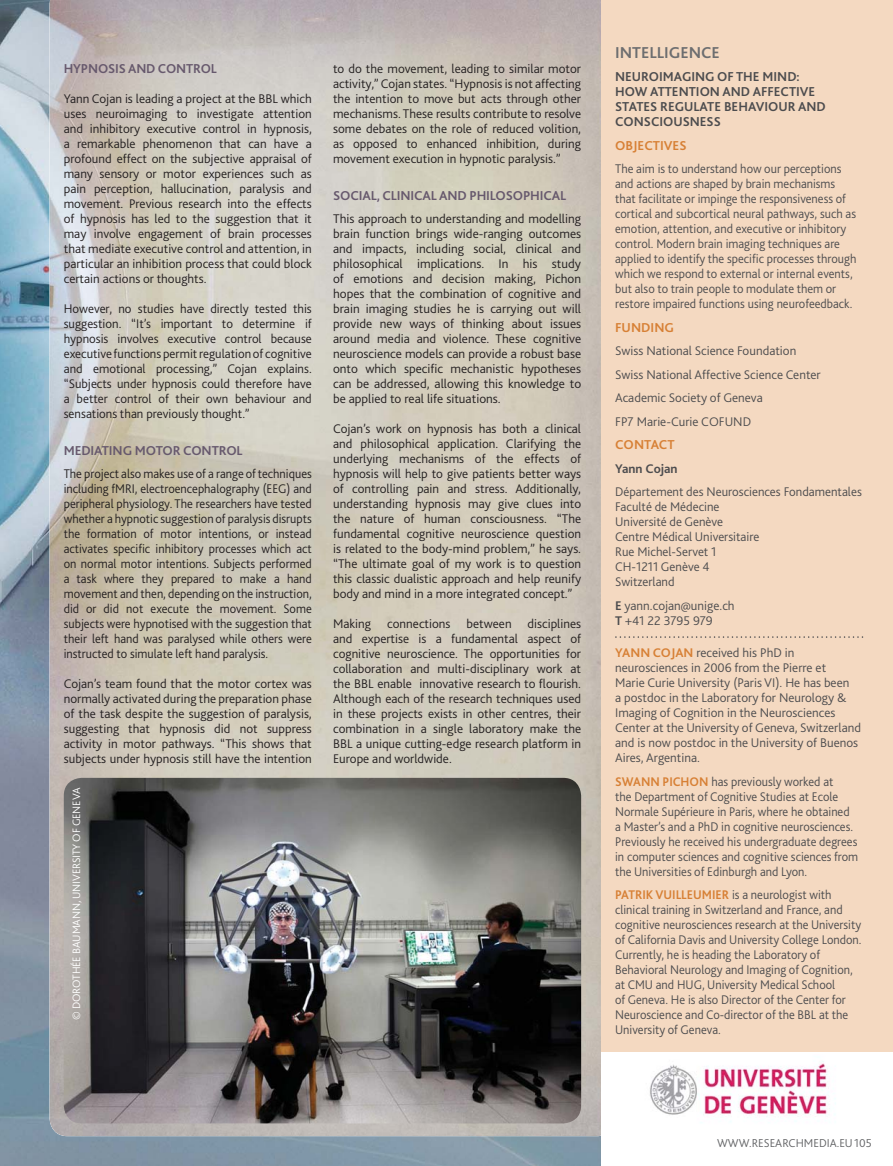
<style>
.page{position:relative;width:893px;height:1166px;background:#fff}
.page>*{position:absolute;margin:0;border:0;box-sizing:border-box;transform-origin:0 0}
.t1{font:700 16.5px "Bliss 2";color:#6d6e70}
.t2{font:700 13.5px/15px "Bliss 2";color:#4c4c4e}
.t3{font:700 13.5px "Bliss 2";letter-spacing:-.01em;color:#67596d}
.t4{font:700 13.5px "Bliss 2";color:#d78035}
.t5{font:300 13.2px/15px "Bliss 2";color:#231f20;text-align:justify}
.t6{font:300 13.2px/15px "Bliss 2";color:#4c4c4e;scale:.95 1}
.t7{font:300 13.2px/15px "Bliss 2";color:#4c4c4e}
.t8{font:300 13.2px/15px "Bliss 2";color:#231f20;text-align:justify;scale:.95 1}
.t9{font:300 12px "Bliss 2";color:#636466}
.t10{font:300 11.25px "Bliss 2";letter-spacing:-.01em;color:#fff}
.s1{font-weight:700}
.s2{font-weight:700;color:#d78035}
</style>
<div class="page">
<img style="left:0;top:0;width:601px;height:1165px">
<img style="left:50px;top:0;width:551px;height:1135px">
<div style="left:601px;top:0;width:292px;height:1050px;background:#f4d9c1"></div>
<svg style="left:615px;top:636px;width:248px;height:1px"></svg>
<img style="left:64px;top:777px;width:517px;height:346px;border-radius:18px">
<img style="left:650px;top:1061px;width:186px;height:61px">
<p class="t3" style="left:64px;top:63px;width:155px">HYPNOSIS AND CONTROL</p>
<p class="t5" style="left:64px;top:92px;width:250px">Yann Cojan is leading a project at the BBL which uses neuroimaging to investigate attention and inhibitory executive control in hypnosis, a remarkable phenomenon that can have a profound effect on the subjective appraisal of many sensory or motor experiences such as pain perception, hallucination, paralysis and movement. Previous research into the effects of hypnosis has led to the suggestion that it may involve engagement of brain processes that mediate executive control and attention, in particular an inhibition process that could block certain actions or thoughts.</p>
<p class="t5" style="left:64px;top:302px;width:250px">However, no studies have directly tested this suggestion. “It’s important to determine if hypnosis involves executive control because executive functions permit regulation of cognitive and emotional processing,” Cojan explains. “Subjects under hypnosis could therefore have a better control of their own behaviour and sensations than previously thought.”</p>
<p class="t3" style="left:64px;top:445px;width:180px">MEDIATING MOTOR CONTROL</p>
<p class="t8" style="left:64px;top:467px;width:263px">The project also makes use of a range of techniques including fMRI, electroencephalography (EEG) and peripheral physiology. The researchers have tested whether a hypnotic suggestion of paralysis disrupts the formation of motor intentions, or instead activates specific inhibitory processes which act on normal motor intentions. Subjects performed a task where they prepared to make a hand movement and then, depending on the instruction, did or did not execute the movement. Some subjects were hypnotised with the suggestion that their left hand was paralysed while others were instructed to simulate left hand paralysis.</p>
<p class="t5" style="left:64px;top:677px;width:250px">Cojan’s team found that the motor cortex was normally activated during the preparation phase of the task despite the suggestion of paralysis, suggesting that hypnosis did not suppress activity in motor pathways. “This shows that subjects under hypnosis still have the intention</p>
<p class="t10" style="left:72px;top:1020px;width:234px;rotate:-90deg">© DOROTHÉE BAUMANN, UNIVERSITY OF GENEVA</p>
<p class="t5" style="left:333px;top:62px;width:250px">to do the movement, leading to similar motor activity,” Cojan states. “Hypnosis is not affecting the intention to move but acts through other mechanisms. These results contribute to resolve some debates on the role of reduced volition, as opposed to enhanced inhibition, during movement execution in hypnotic paralysis.”</p>
<p class="t3" style="left:333px;top:190px;width:235px">SOCIAL, CLINICAL AND PHILOSOPHICAL</p>
<p class="t5" style="left:333px;top:212px;width:250px">This approach to understanding and modelling brain function brings wide-ranging outcomes and impacts, including social, clinical and philosophical implications. In his study of emotions and decision making, Pichon hopes that the combination of cognitive and brain imaging studies he is carrying out will provide new ways of thinking about issues around media and violence. These cognitive neuroscience models can provide a robust base onto which specific mechanistic hypotheses can be addressed, allowing this knowledge to be applied to real life situations.</p>
<p class="t5" style="left:333px;top:422px;width:250px">Cojan’s work on hypnosis has both a clinical and philosophical application. Clarifying the underlying mechanisms of the effects of hypnosis will help to give patients better ways of controlling pain and stress. Additionally, understanding hypnosis may give clues into the nature of human consciousness. “The fundamental cognitive neuroscience question is related to the body-mind problem,” he says. “The ultimate goal of my work is to question this classic dualistic approach and help reunify body and mind in a more integrated concept.”</p>
<p class="t5" style="left:333px;top:617px;width:250px">Making connections between disciplines and expertise is a fundamental aspect of cognitive neuroscience. The opportunities for collaboration and multi-disciplinary work at the BBL enable innovative research to flourish.<br>Although each of the research techniques used in these projects exists in other centres, their combination in a single laboratory make the BBL a unique cutting-edge research platform in Europe and worldwide.</p>
<p class="t1" style="left:615px;top:46px;width:106px">INTELLIGENCE</p>
<p class="t2" style="left:615px;top:70px;width:212px">NEUROIMAGING OF THE MIND:<br>HOW ATTENTION AND AFFECTIVE<br>STATES REGULATE BEHAVIOUR AND<br>CONSCIOUSNESS</p>
<p class="t4" style="left:615px;top:140px;width:73px">OBJECTIVES</p>
<p class="t6" style="left:615px;top:162px;width:255px">The aim is to understand how our perceptions and actions are shaped by brain mechanisms that facilitate or impinge the responsiveness of cortical and subcortical neural pathways, such as emotion, attention, and executive or inhibitory control. Modern brain imaging techniques are applied to identify the specific processes through which we respond to external or internal events, but also to train people to modulate them or restore impaired functions using neurofeedback.</p>
<p class="t4" style="left:615px;top:322px;width:60px">FUNDING</p>
<p class="t7" style="left:615px;top:340px;width:207px;line-height:23.5px">Swiss National Science Foundation<br>Swiss National Affective Science Center<br>Academic Society of Geneva<br>FP7 Marie-Curie COFUND</p>
<p class="t4" style="left:615px;top:439px;width:61px">CONTACT</p>
<p class="t7" style="left:615px;top:458px;width:248px;line-height:23.5px"><span class="s1">Yann Cojan<br></span>Département des Neurosciences Fondamentales</p>
<p class="t7" style="left:615px;top:500px;width:146px">Faculté de Médecine<br>Université de Genève<br>Centre Médical Universitaire<br>Rue Michel-Servet 1<br>CH-1211 Genève 4<br>Switzerland</p>
<p class="t7" style="left:615px;top:599px;width:121px"><span class="s1">E</span> yann.cojan@unige.ch<br><span class="s1">T</span> +41 22 3795 979</p>
<p class="t7" style="left:615px;top:646px;width:247px"><span class="s2">YANN COJAN</span> received his PhD in neurosciences in 2006 from the Pierre et<br>Marie Curie University (Paris VI). He has been<br>a postdoc in the Laboratory for Neurology &amp; Imaging of Cognition in the Neurosciences Center at the University of Geneva, Switzerland and is now postdoc in the University of Buenos Aires, Argentina.</p>
<p class="t6" style="left:615px;top:774px;width:257px"><span class="s2">SWANN PICHON</span> has previously worked at<br>the Department of Cognitive Studies at Ecole Normale Supérieure in Paris, where he obtained a Master’s and a PhD in cognitive neurosciences.<br>Previously he received his undergraduate degrees in computer sciences and cognitive sciences from the Universities of Edinburgh and Lyon.</p>
<p class="t6" style="left:615px;top:888px;width:261px"><span class="s2">PATRIK VUILLEUMIER</span> is a neurologist with clinical training in Switzerland and France, and cognitive neurosciences research at the University of California Davis and University College London.<br>Currently, he is heading the Laboratory of Behavioral Neurology and Imaging of Cognition, at CMU and HUG, University Medical School<br>of Geneva. He is also Director of the Center for Neuroscience and Co-director of the BBL at the University of Geneva.</p>
<p class="t9" style="left:717px;top:1138px;width:156px">WWW.RESEARCHMEDIA.EU 105</p>
</div>
